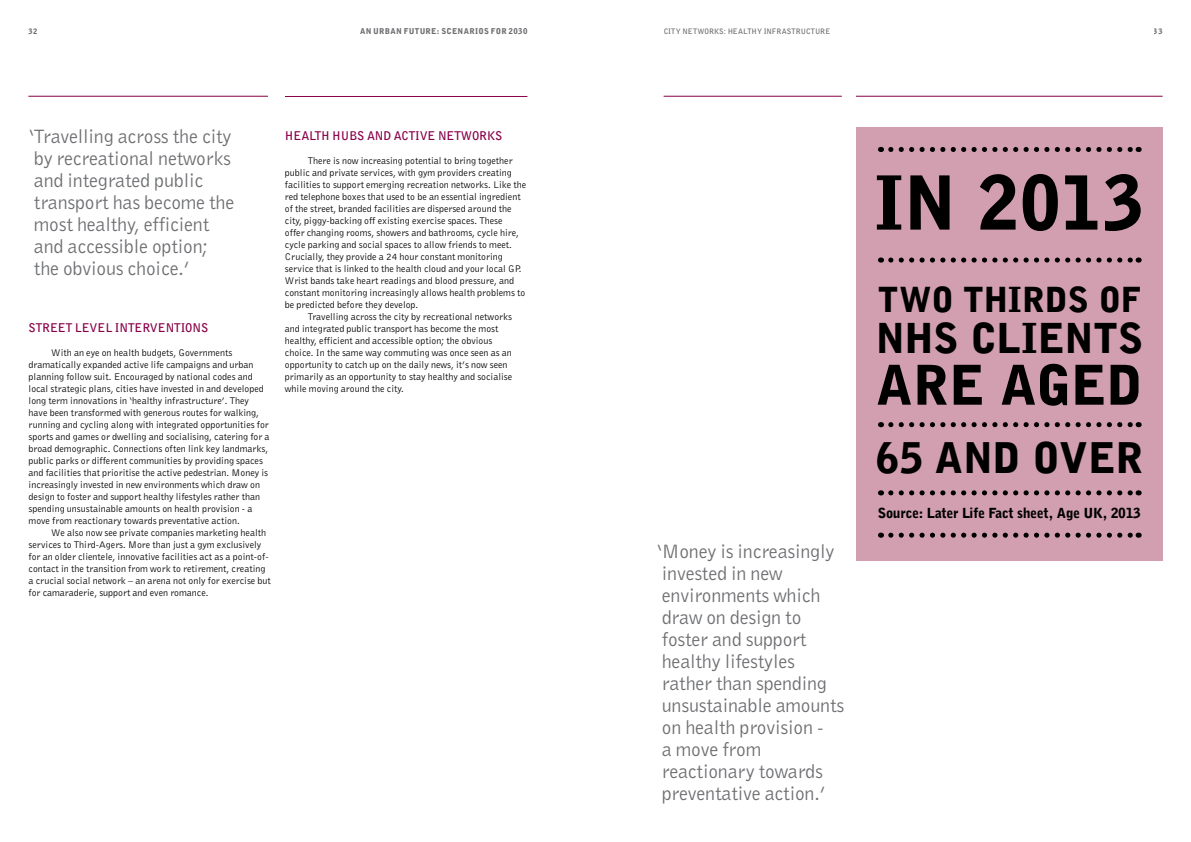
<style>
.page{position:relative;width:1191px;height:842px;background:#fff}
.page>*{position:absolute;margin:0;border:0;box-sizing:border-box;transform-origin:0 0}
.t1{font:900 74.1px "Bell Gothic BT";letter-spacing:.005em;color:#000}
.t2{font:900 54.6px "Bell Gothic BT";letter-spacing:-.01em;color:#000}
.t3{font:900 42.2px "Bell Gothic BT";letter-spacing:-.01em;color:#000}
.t4{font:900 41.2px "Bell Gothic BT";letter-spacing:-.005em;color:#000}
.t5{font:900 34.5px "Bell Gothic BT";color:#000}
.t6{font:20px/22px "Bell Gothic BT";letter-spacing:-.01em;color:#6d6e71}
.t7{font:900 13.9px "Bell Gothic BT";letter-spacing:-.02em;color:#000}
.t8{font:700 12px "Bell Gothic BT";letter-spacing:-.01em;color:#890049}
.t9{font:10px/12px "Bell Gothic BT";color:#000}
.t10{font:900 8px "Bell Gothic BT";letter-spacing:.045em;color:#6d6e71}
.t11{font:700 7.5px "Bell Gothic BT";letter-spacing:.005em;color:#6d6e71}
.t12{font:900 7.5px "Bell Gothic BT";color:#6d6e71}
</style>
<div class="page">
<div style="left:856px;top:128px;width:306px;height:433px;background:#d29fb1"></div>
<svg style="left:890px;top:257px;width:249px;height:6px"></svg>
<svg style="left:890px;top:147px;width:249px;height:5px"></svg>
<svg style="left:890px;top:422px;width:249px;height:5px"></svg>
<svg style="left:890px;top:490px;width:249px;height:5px"></svg>
<svg style="left:890px;top:533px;width:249px;height:5px"></svg>
<hr style="left:285px;top:96px;width:242px;height:1px;background:#890049">
<hr style="left:28px;top:96px;width:240px;height:1px;background:#890049">
<hr style="left:663px;top:96px;width:179px;height:1px;background:#890049">
<hr style="left:856px;top:96px;width:306px;height:1px;background:#890049">
<p class="t12" style="left:29px;top:27px;width:10px">32</p>
<p class="t10" style="left:360px;top:26px;width:169px">AN URBAN FUTURE: SCENARIOS FOR 2030</p>
<p class="t11" style="left:663px;top:26px;width:168px">CITY NETWORKS: HEALTHY INFRASTRUCTURE</p>
<p class="t12" style="left:1153px;top:27px;width:10px">33</p>
<h3 class="t6" style="left:29px;top:125px;width:207px">‘Travelling across the city by recreational networks and integrated public transport has become the most healthy, efficient and accessible option;<br>the obvious choice.’</h3>
<p class="t8" style="left:29px;top:319px;width:9px">STREET</p>
<p class="t8" style="left:75px;top:319px;width:16px">LEVE</p>
<p class="t8" style="left:105px;top:319px;width:18px">L INTERVENTI</p>
<p class="t8" style="left:185px;top:319px;width:25px">ONS</p>
<p class="t9" style="left:29px;top:346px;width:242px;text-indent:23px">With an eye on health budgets, Governments dramatically expanded active life campaigns and urban planning follow suit. E ncouraged by national codes and local strategic plans, cities have invested in and developed long term innovations in ‘healthy infrastructure’. They have been transformed with generous routes for walking, running and cycling along with integrated opportunities for sports and games or dwelling and socialising, catering for a broad demographic. Connections often link key landmarks, public parks or different communities by providing spaces and facilities that prioritise the active pedestrian. Money is increasingly invested in new environments which draw on design to foster and support healthy lifestyles rather than spending unsustainable amounts on health provision - a move from reactionary towards preventative action.</p>
<p class="t9" style="left:29px;top:526px;width:244px;text-indent:23px">We also now see private companies marketing health services to Third-Agers. More than just a gym exclusively for an older clientele, innovative facilities act as a point-of&shy;contact in the transition from work to retirement, creating a crucial social network – an arena not only for exercise but for camaraderie, support and even romance.</p>
<p class="t8" style="left:285px;top:127px;width:91px">HEALTH HUBS AND</p>
<p class="t8" style="left:394px;top:127px;width:8px">ACTIVE</p>
<p class="t8" style="left:438px;top:127px;width:9px">NET</p>
<p class="t8" style="left:461px;top:127px;width:43px">WORKS</p>
<p class="t9" style="left:285px;top:154px;width:243px;text-indent:23px">There is now increasing potential to bring together public and private services, with gym providers creating facilities to support emerging recreation networks. Like the red telephone boxes that used to be an essential ingredient of the street, branded facilities are dispersed around the city, piggy-backing off existing exercise spaces. These<br>offer changing rooms, showers and bathrooms, cycle hire, cycle parking and social spaces to allow friends to meet.<br>C rucially, they provide a 24 hour constant monitoring service that is linked to the health cloud and your local GP.<br>Wrist bands take heart readings and blood pressure, and constant monitoring increasingly allows health problems to be predicted before they develop.</p>
<p class="t9" style="left:285px;top:310px;width:229px;text-indent:23px">Travelling across the city by recreational networks and integrated public transport has become the most healthy, efficient and accessible option; the obvious choice. In the same way commuting was once seen as an opportunity to catch up on the daily news, it’s now seen primarily as an opportunity to stay healthy and socialise while moving around the city.</p>
<p class="t6" style="left:656px;top:539px;width:189px">‘Money is increasingly invested in new environments which draw on design to foster and support healthy lifestyles rather than spending unsustainable amounts on health provision -<br>a move from reactionary towards preventative action.’</p>
<h1 class="t1" style="left:874px;top:156px;width:271px">IN 2013</h1>
<h3 class="t5" style="left:878px;top:278px;width:263px">TWO THIRDS OF</h3>
<h3 class="t4" style="left:875px;top:312px;width:269px">NHS CLIENTS</h3>
<h2 class="t2" style="left:876px;top:351px;width:268px">ARE AGED</h2>
<h3 class="t3" style="left:875px;top:431px;width:269px">65 AND OVER</h3>
<h3 class="t7" style="left:878px;top:504px;width:264px">Source: Later Life Fact sheet, Age UK, 2013</h3>
</div>
